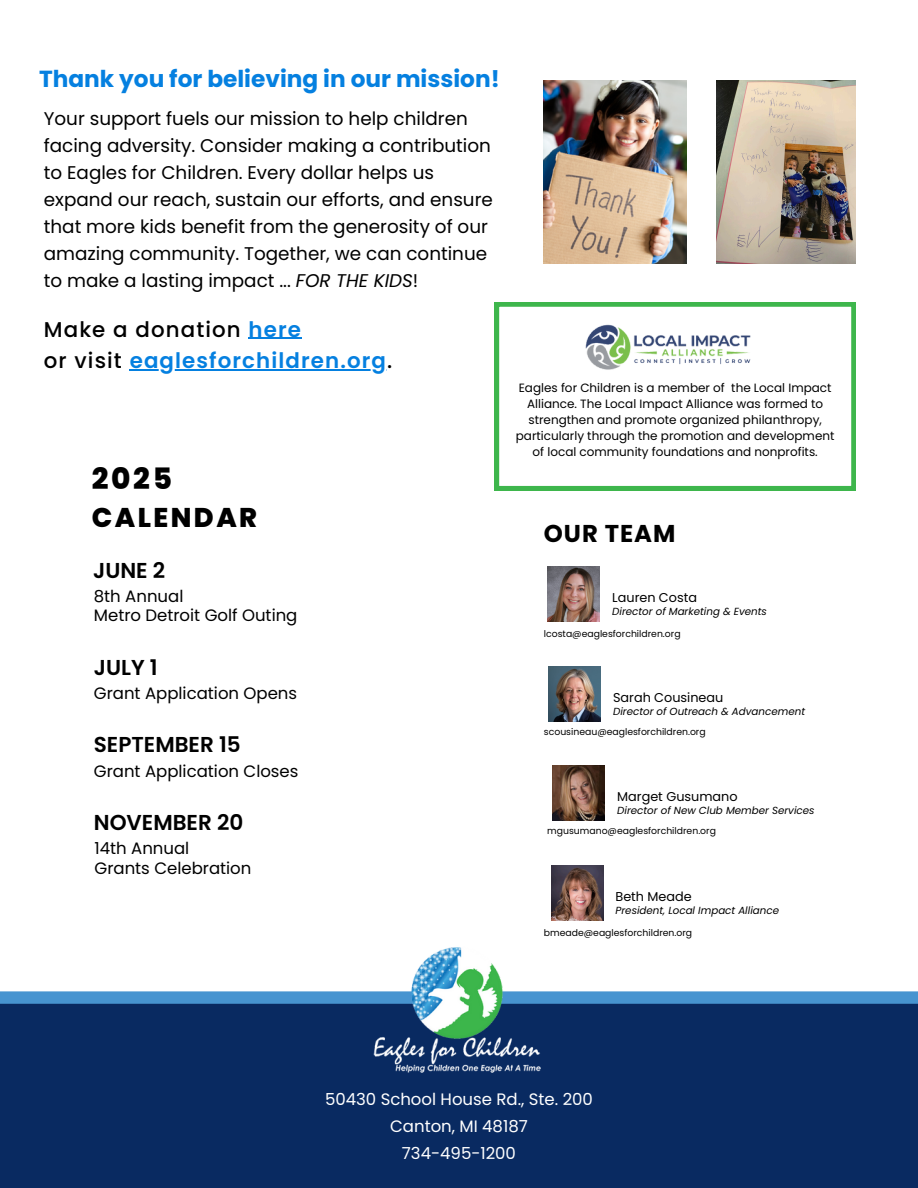
<style>
.page{position:relative;width:918px;height:1188px;background:#fff}
.page>*{position:absolute;margin:0;border:0;box-sizing:border-box;transform-origin:0 0}
.t1{font:800 29.4px "Poppins";color:#000}
.t2{font:800 27.15px "Poppins";letter-spacing:.09em;color:#000}
.t3{font:700 24.3px "Poppins";letter-spacing:.04em;color:#000}
.t4{font:700 23.25px "Poppins";color:#0580e0}
.t5{font:600 21.6px "Poppins";color:#000}
.t6{font:600 21.3px/31.5px "Poppins";letter-spacing:.05em;color:#0580e0}
.t7{font:18.3px/27px "Poppins";color:#000}
.t8{font:16.5px "Poppins";color:#000}
.t9{font:16.5px/27px "Poppins";color:#fff;text-align:center}
.t10{font:12.75px "Poppins";color:#000}
.t11{font:12px/16px "Poppins";color:#000;text-align:center}
.t12{font:italic 10.35px "Poppins";color:#000}
.t13{font:9.3px "Poppins";color:#000}
.s1{font-style:italic}
.s2{font-weight:500;color:#000}
</style>
<div class="page">
<div style="left:0;top:998px;width:918px;height:190px;background:#092a61"></div>
<div style="left:0;top:991px;width:918px;height:13px;background:#4794d0"></div>
<img style="left:371px;top:947px;width:176px;height:126px">
<img style="left:549px;top:667px;width:52px;height:55px">
<img style="left:544px;top:81px;width:143px;height:183px">
<hr style="left:249px;top:338px;width:53px;height:1px;background:#0580e0">
<hr style="left:130px;top:369px;width:257px;height:2px;background:#0580e0">
<img style="left:717px;top:81px;width:138px;height:183px">
<svg style="left:495px;top:302px;width:361px;height:188px"></svg>
<img style="left:576px;top:302px;width:184px;height:120px">
<img style="left:547px;top:567px;width:53px;height:55px">
<img style="left:551px;top:866px;width:52px;height:55px">
<img style="left:552px;top:765px;width:52px;height:55px">
<p class="t4" style="left:39px;top:63px;width:462px">Thank you for believing in our mission!</p>
<h4 class="t7" style="left:44px;top:105px;width:451px">Your support fuels our mission to help children facing adversity. Consider making a contribution to Eagles for Children. Every dollar helps us expand our reach, sustain our efforts, and ensure that more kids benefit from the generosity of our amazing community. Together, we can continue to make a lasting impact ... <span class="s1">FOR THE KIDS</span>!</h4>
<p class="t6" style="left:44px;top:314px;width:350px"><span class="s2">Make a donation</span> here<br><span class="s2">or visit</span> eaglesforchildren.org<span class="s2">.</span></p>
<h3 class="t1" style="left:92px;top:458px;width:82px">2025</h3>
<h3 class="t2" style="left:92px;top:498px;width:167px">CALENDAR</h3>
<p class="t5" style="left:93px;top:555px;width:74px">JUNE 2</p>
<p class="t8" style="left:94px;top:584px;width:91px">8th Annual</p>
<h6 class="t8" style="left:94px;top:604px;width:205px">Metro Detroit Golf Outing</h6>
<p class="t5" style="left:94px;top:652px;width:65px">JULY 1</p>
<p class="t8" style="left:94px;top:682px;width:205px">Grant Application Opens</p>
<h5 class="t5" style="left:94px;top:730px;width:148px">SEPTEMBER 15</h5>
<h1 class="t8" style="left:94px;top:759px;width:206px">Grant Application Closes</h1>
<h2 class="t5" style="left:94px;top:807px;width:151px">NOVEMBER 20</h2>
<h4 class="t8" style="left:95px;top:837px;width:96px">14th Annual</h4>
<p class="t8" style="left:95px;top:856px;width:158px">Grants Celebration</p>
<h4 class="t11" style="left:516px;top:380px;width:320px">Eagles for Children is a member of the Local Impact Alliance. The Local Impact Alliance was formed to strengthen and promote organized philanthropy, particularly through the promotion and development of local community foundations and nonprofits.</h4>
<p class="t3" style="left:544px;top:517px;width:133px">OUR TEAM</p>
<h4 class="t10" style="left:612px;top:589px;width:86px">Lauren Costa</h4>
<p class="t12" style="left:612px;top:604px;width:156px">Director of Marketing &amp; Events</p>
<p class="t13" style="left:544px;top:628px;width:138px">lcosta@eaglesforchildren.org</p>
<p class="t10" style="left:613px;top:689px;width:112px">Sarah Cousineau</p>
<p class="t12" style="left:613px;top:704px;width:193px">Director of Outreach &amp; Advancement</p>
<p class="t13" style="left:544px;top:726px;width:163px">scousineau@eaglesforchildren.org</p>
<p class="t10" style="left:617px;top:788px;width:122px">Marget Gusumano</p>
<p class="t12" style="left:617px;top:803px;width:199px">Director of New Club Member Services</p>
<p class="t13" style="left:547px;top:824px;width:170px">mgusumano@eaglesforchildren.org</p>
<p class="t10" style="left:616px;top:887px;width:78px">Beth Meade</p>
<p class="t12" style="left:616px;top:903px;width:165px">President, Local Impact Alliance</p>
<p class="t13" style="left:544px;top:927px;width:150px">bmeade@eaglesforchildren.org</p>
<p class="t9" style="left:325px;top:1085px;width:269px">50430 School House Rd., Ste. 200<br>Canton, MI 48187<br>734-495-1200</p>
</div>
